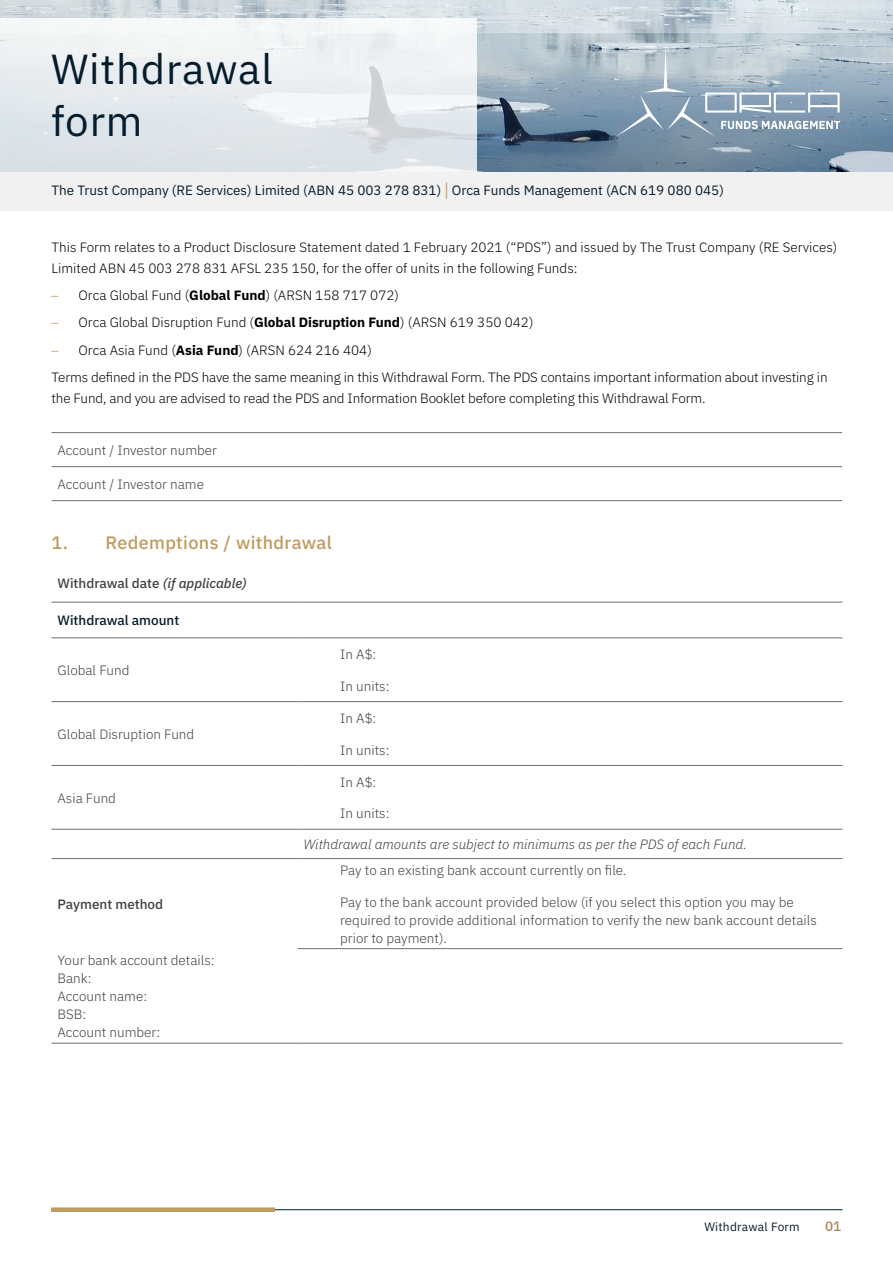
<style>
.page{position:relative;width:893px;height:1263px;background:#fff}
.page>*{position:absolute;margin:0;border:0;box-sizing:border-box;transform-origin:0 0}
.t1{font:42px/52.5px "IBM Plex Sans";letter-spacing:.02em;color:#051c2c}
.t2{font:500 18px "IBM Plex Sans";letter-spacing:.02em;color:#c09a5e}
.t3{font:300 13.5px/21px "IBM Plex Sans";letter-spacing:-.005em;color:#000}
.t4{font:300 13.5px/18px "IBM Plex Sans";color:#414042}
.t5{font:13.5px "IBM Plex Sans";color:#051c2c}
.t6{font:italic 300 13.5px "IBM Plex Sans";color:#414042}
.t7{font:500 13.5px "IBM Plex Sans";color:#414042}
.t8{font:500 13.5px "IBM Plex Sans";color:#051c2c}
.t9{font:500 13.5px "IBM Plex Sans";color:#a98a5b}
.t10{font:12px "IBM Plex Sans";letter-spacing:.02em;color:#051c2c}
.s1{font-family:"Minion Pro";font-size:16.5px;color:#c09a5e}
.s2{font-family:"Helvetica Neue LT Std";color:#c09a5e}
.s3{font-weight:700}
.s4{font-style:italic}
</style>
<div class="page">
<hr style="left:60px;top:1209px;width:782px;height:1px;background:#051c2c">
<div style="left:51px;top:1207px;width:224px;height:5px;background:#c09a5e"></div>
<img style="left:0;top:0;width:893px;height:172px">
<svg style="left:615px;top:48px;width:225px;height:89px;background:#a3b5c4"></svg>
<svg style="left:0;top:18px;width:476px;height:154px"></svg>
<div style="left:0;top:172px;width:893px;height:38px;background:#f1f1f1"></div>
<hr style="left:52px;top:432px;width:790px;height:1px;background:#707070">
<hr style="left:52px;top:466px;width:790px;height:1px;background:#707070">
<hr style="left:52px;top:500px;width:790px;height:1px;background:#707070">
<hr style="left:52px;top:602px;width:246px;height:1px;background:#707070">
<hr style="left:298px;top:602px;width:544px;height:1px;background:#707070">
<hr style="left:52px;top:701px;width:246px;height:1px;background:#707070">
<hr style="left:298px;top:701px;width:544px;height:1px;background:#707070">
<hr style="left:52px;top:765px;width:246px;height:1px;background:#707070">
<hr style="left:298px;top:765px;width:544px;height:1px;background:#707070">
<hr style="left:298px;top:858px;width:544px;height:1px;background:#707070">
<hr style="left:298px;top:948px;width:544px;height:1px;background:#707070">
<hr style="left:52px;top:829px;width:246px;height:1px;background:#707070">
<hr style="left:298px;top:829px;width:544px;height:1px;background:#707070">
<hr style="left:52px;top:858px;width:246px;height:1px;background:#707070">
<hr style="left:52px;top:1043px;width:246px;height:1px;background:#707070">
<hr style="left:298px;top:1043px;width:544px;height:1px;background:#707070">
<hr style="left:52px;top:638px;width:246px;height:1px;background:#707070">
<hr style="left:298px;top:638px;width:544px;height:1px;background:#707070">
<h1 class="t1" style="left:51px;top:39px;width:223px">Withdrawal form</h1>
<p class="t5" style="left:52px;top:180px;width:674px">The Trust Company (RE Services) Limited (ABN 45 003 278 831) <span class="s1">|</span> Orca Funds Management (ACN 619 080 045)</p>
<p class="t3" style="left:52px;top:235px;width:787px">This Form relates to a Product Disclosure Statement dated 1 February 2021 (“PDS”) and issued by The Trust Company (RE Services)<br>Limited ABN 45 003 278 831 AFSL 235 150, for the offer of units in the following Funds:</p>
<p class="t3" style="left:52px;top:284px;width:349px"><span class="s2">–</span> Orca Global Fund (<span class="s3">Global Fund</span>) (ARSN 158 717 072)</p>
<p class="t3" style="left:52px;top:311px;width:483px"><span class="s2">–</span> Orca Global Disruption Fund (<span class="s3">Global Disruption Fund</span>) (ARSN 619 350 042)</p>
<p class="t3" style="left:52px;top:335px;width:777px;line-height:27.5px"><span class="s2">–</span> Orca Asia Fund (<span class="s3">Asia Fund</span>) (ARSN 624 216 404)<br>Terms defined in the PDS have the same meaning in this Withdrawal Form. The PDS contains important information about investing in</p>
<p class="t3" style="left:52px;top:387px;width:656px">the Fund, and you are advised to read the PDS and Information Booklet before completing this Withdrawal Form.</p>
<p class="t4" style="left:58px;top:440px;width:161px">Account / Investor number</p>
<p class="t4" style="left:58px;top:474px;width:148px">Account / Investor name</p>
<h2 class="t2" style="left:52px;top:529px;width:282px">1. Redemptions / withdrawal</h2>
<p class="t7" style="left:58px;top:573px;width:191px">Withdrawal date <span class="s4">(if applicable)</span></p>
<p class="t8" style="left:58px;top:610px;width:123px">Withdrawal amount</p>
<p class="t4" style="left:58px;top:660px;width:73px">Global Fund</p>
<p class="t4" style="left:58px;top:724px;width:138px">Global Disruption Fund</p>
<p class="t4" style="left:340px;top:644px;width:38px">In A$:</p>
<p class="t4" style="left:340px;top:676px;width:51px">In units:</p>
<p class="t4" style="left:340px;top:708px;width:38px">In A$:</p>
<p class="t4" style="left:340px;top:740px;width:51px">In units:</p>
<p class="t4" style="left:58px;top:788px;width:60px">Asia Fund</p>
<p class="t7" style="left:58px;top:893px;width:107px">Payment method</p>
<p class="t4" style="left:58px;top:950px;width:159px">Your bank account details:<br>Bank:<br>Account name:<br>BSB:<br>Account number:</p>
<p class="t4" style="left:340px;top:772px;width:38px">In A$:</p>
<p class="t4" style="left:340px;top:803px;width:51px">In units:</p>
<p class="t6" style="left:304px;top:834px;width:445px">Withdrawal amounts are subject to minimums as per the PDS of each Fund.</p>
<p class="t4" style="left:340px;top:860px;width:288px">Pay to an existing bank account currently on file.</p>
<p class="t4" style="left:340px;top:892px;width:478px">Pay to the bank account provided below (if you select this option you may be required to provide additional information to verify the new bank account details prior to payment).</p>
<p class="t10" style="left:704px;top:1217px;width:97px">Withdrawal Form</p>
<p class="t9" style="left:825px;top:1216px;width:18px">01</p>
</div>
